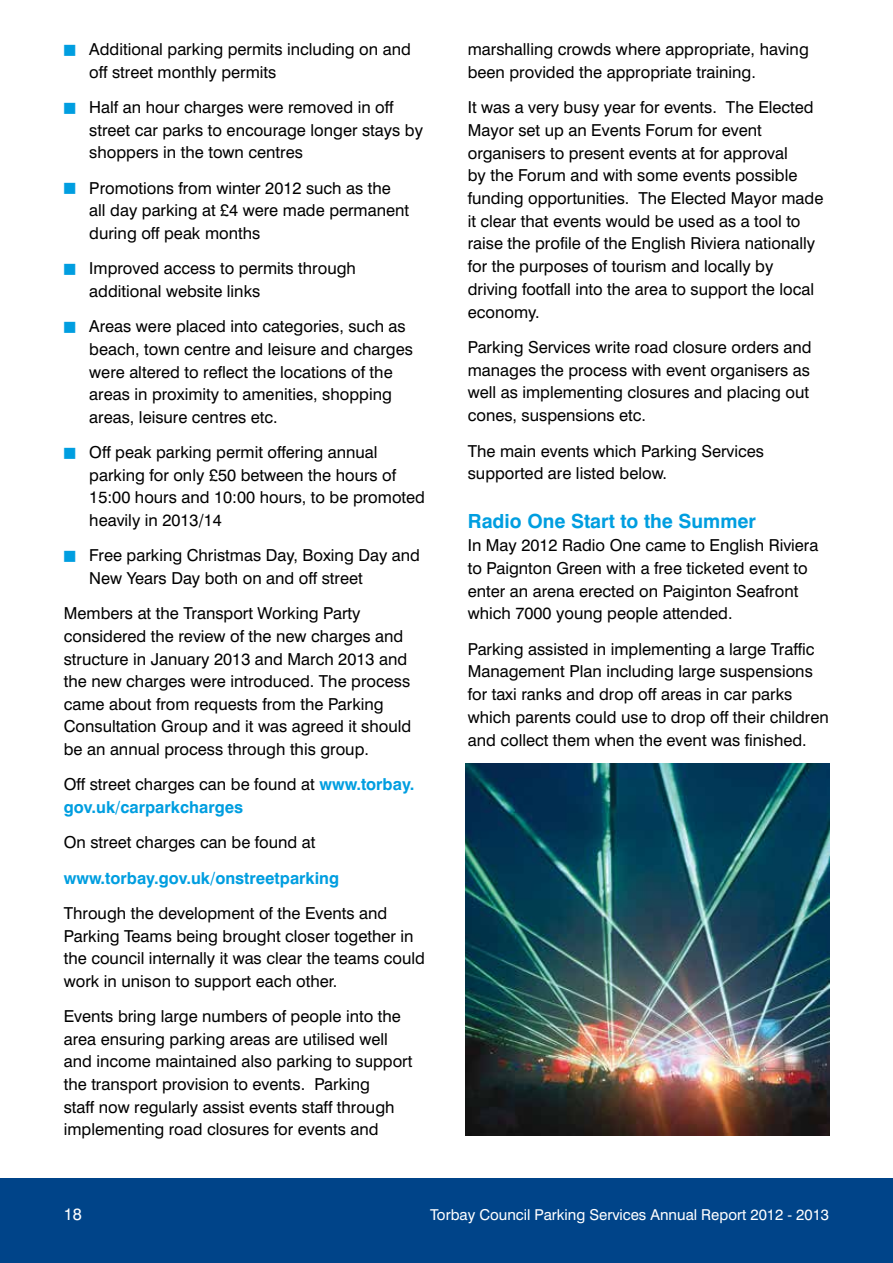
<style>
.page{position:relative;width:893px;height:1263px;background:#fff}
.page>*{position:absolute;margin:0;border:0;box-sizing:border-box;transform-origin:0 0}
.t1{font:700 19.5px "Swiss 721 BT";color:#009ee0}
.t2{font:16.5px/22.6px "Swiss 721 BT";color:#000}
.t3{font:700 16.5px/22.6px "Swiss 721 BT";color:#009ee0}
.t4{font:16.5px "Swiss 721 BT";color:#fff}
.t5{font:15px "Swiss 721 BT";color:#fff}
.s1{font-weight:400;color:#000}
</style>
<div class="page">
<div style="left:0;top:1178px;width:893px;height:85px;background:#004489"></div>
<img style="left:466px;top:763px;width:363px;height:372px">
<p class="t2" style="left:89px;top:38px;width:323px">Additional parking permits including on and off street monthly permits</p>
<p class="t2" style="left:89px;top:96px;width:335px">Half an hour charges were removed in off street car parks to encourage longer stays by shoppers in the town centres</p>
<p class="t2" style="left:89px;top:176px;width:321px">Promotions from winter 2012 such as the all day parking at £4 were made permanent during off peak months</p>
<p class="t2" style="left:89px;top:257px;width:268px">Improved access to permits through additional website links</p>
<p class="t2" style="left:89px;top:315px;width:325px">Areas were placed into categories, such as beach, town centre and leisure and charges were altered to reflect the locations of the areas in proximity to amenities, shopping areas, leisure centres etc.</p>
<p class="t2" style="left:89px;top:441px;width:337px">Off peak parking permit offering annual parking for only £50 between the hours of 15:00 hours and 10:00 hours, to be promoted heavily in 2013/14</p>
<p class="t2" style="left:89px;top:544px;width:332px">Free parking Christmas Day, Boxing Day and<br>New Years Day both on and off street</p>
<p class="t2" style="left:64px;top:602px;width:349px">Members at the Transport Working Party considered the review of the new charges and structure in January 2013 and March 2013 and the new charges were introduced. The process came about from requests from the Parking Consultation Group and it was agreed it should be an annual process through this group.</p>
<p class="t3" style="left:64px;top:773px;width:352px"><span class="s1">Off street charges can be found at</span> www.torbay. gov.uk/carparkcharges</p>
<p class="t2" style="left:64px;top:831px;width:253px">On street charges can be found at</p>
<p class="t3" style="left:64px;top:866px;width:277px">www.torbay.gov.uk/onstreetparking</p>
<p class="t2" style="left:64px;top:902px;width:363px">Through the development of the Events and Parking Teams being brought closer together in the council internally it was clear the teams could work in unison to support each other.</p>
<p class="t2" style="left:64px;top:1005px;width:350px">Events bring large numbers of people into the area ensuring parking areas are utilised well and income maintained also parking to support the transport provision to events. Parking<br>staff now regularly assist events staff through implementing road closures for events and</p>
<p class="t2" style="left:468px;top:38px;width:343px">marshalling crowds where appropriate, having been provided the appropriate training.</p>
<p class="t2" style="left:468px;top:96px;width:357px">It was a very busy year for events. The Elected Mayor set up an Events Forum for event organisers to present events at for approval<br>by the Forum and with some events possible funding opportunities. The Elected Mayor made it clear that events would be used as a tool to raise the profile of the English Riviera nationally for the purposes of tourism and locally by driving footfall into the area to support the local economy.</p>
<p class="t2" style="left:468px;top:336px;width:345px">Parking Services write road closure orders and manages the process with event organisers as well as implementing closures and placing out cones, suspensions etc.</p>
<p class="t2" style="left:468px;top:439px;width:298px">The main events which Parking Services supported are listed below.</p>
<p class="t1" style="left:468px;top:510px;width:290px">Radio One Start to the Summer</p>
<p class="t2" style="left:468px;top:534px;width:352px">In May 2012 Radio One came to English Riviera to Paignton Green with a free ticketed event to enter an arena erected on Paiginton Seafront which 7000 young people attended.</p>
<p class="t2" style="left:468px;top:637px;width:363px">Parking assisted in implementing a large Traffic Management Plan including large suspensions for taxi ranks and drop off areas in car parks which parents could use to drop off their children and collect them when the event was finished.</p>
<p class="t4" style="left:64px;top:1204px;width:20px">18</p>
<p class="t5" style="left:430px;top:1206px;width:400px">Torbay Council Parking Services Annual Report 2012 - 2013</p>
</div>
